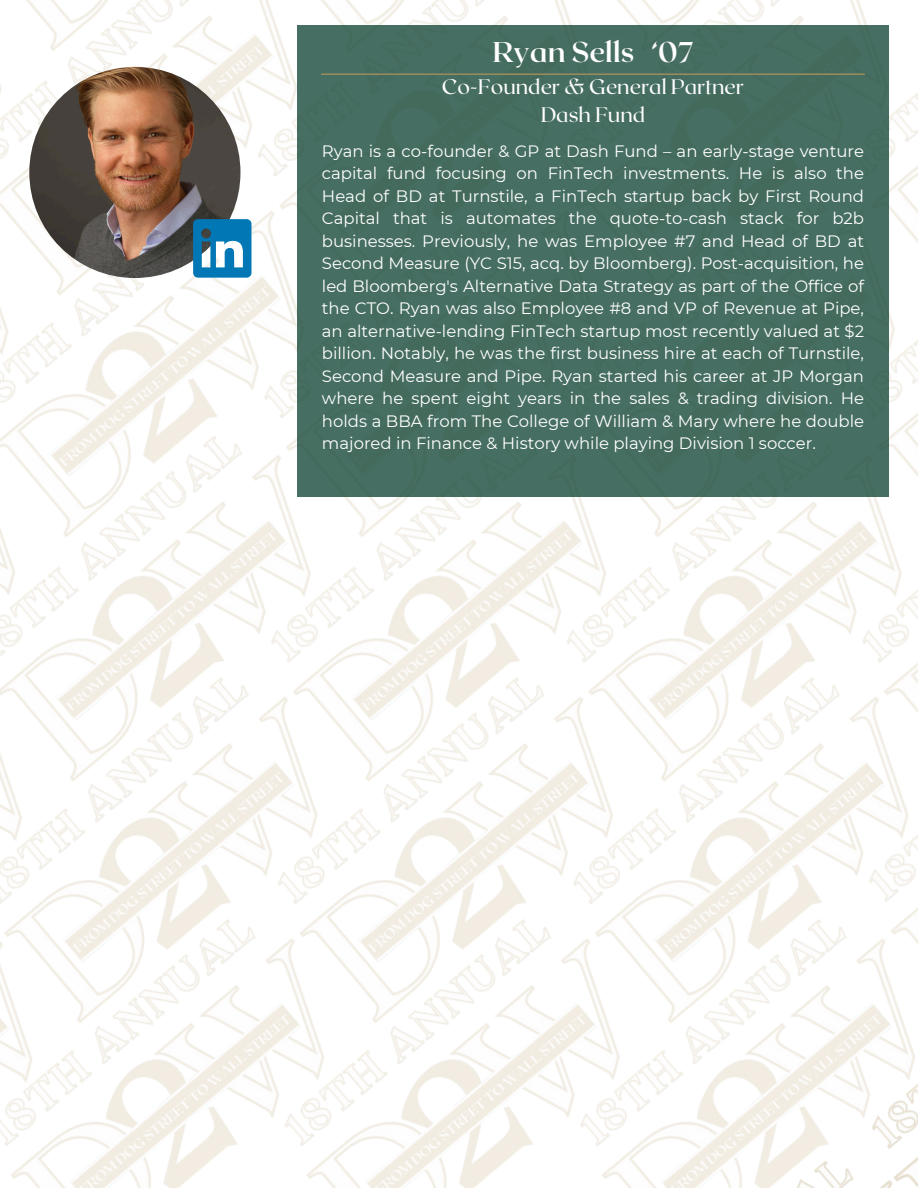
<style>
.page{position:relative;width:918px;height:1188px;background:#fff}
.page>*{position:absolute;margin:0;border:0;box-sizing:border-box;transform-origin:0 0}
.t1{font:700 28.5px "Roxborough CF";color:#fff}
.t2{font:21px/28.2px "Roxborough CF";color:#fff;text-align:center}
.t3{font:16.5px/22.5px "Montserrat";color:#fff;text-align:justify}
</style>
<div class="page">
<img style="left:391px;top:563px;width:136px;height:59px">
<img style="left:527px;top:563px;width:296px;height:59px">
<img style="left:95px;top:563px;width:296px;height:59px">
<img style="left:398px;top:622px;width:136px;height:242px">
<img style="left:534px;top:622px;width:296px;height:242px">
<img style="left:95px;top:622px;width:303px;height:242px">
<img style="left:384px;top:497px;width:137px;height:66px">
<img style="left:521px;top:497px;width:295px;height:66px">
<img style="left:89px;top:321px;width:295px;height:242px">
<img style="left:82px;top:77px;width:215px;height:244px">
<img style="left:212px;top:0;width:295px;height:78px">
<img style="left:507px;top:0;width:302px;height:26px">
<img style="left:82px;top:0;width:289px;height:77px">
<img style="left:404px;top:864px;width:137px;height:324px">
<img style="left:541px;top:864px;width:292px;height:242px">
<img style="left:0;top:864px;width:404px;height:324px">
<img style="left:0;top:625px;width:102px;height:426px">
<img style="left:816px;top:321px;width:102px;height:242px">
<img style="left:823px;top:380px;width:95px;height:427px">
<img style="left:809px;top:0;width:109px;height:321px">
<img style="left:0;top:379px;width:95px;height:427px">
<img style="left:0;top:264px;width:89px;height:301px">
<img style="left:0;top:0;width:82px;height:322px">
<img style="left:830px;top:620px;width:88px;height:426px">
<img style="left:833px;top:867px;width:85px;height:239px">
<img style="left:554px;top:1106px;width:364px;height:82px">
<div style="left:297px;top:26px;width:592px;height:471px;background:#466e62"></div>
<img style="left:29px;top:67px;width:211px;height:211px;border-radius:50%">
<svg style="left:193px;top:219px;width:59px;height:59px"></svg>
<hr style="left:321px;top:74px;width:544px;height:1px;background:#b9975b">
<p class="t1" style="left:492px;top:34px;width:203px">Ryan Sells ‘07</p>
<p class="t2" style="left:442px;top:71px;width:304px">Co-Founder &amp; General Partner<br>Dash Fund</p>
<p class="t3" style="left:322px;top:139px;width:544px">Ryan is a co-founder &amp; GP at Dash Fund – an early-stage venture capital fund focusing on FinTech investments. He is also the Head of BD at Turnstile, a FinTech startup back by First Round Capital that is automates the quote-to-cash stack for b2b businesses. Previously, he was Employee #7 and Head of BD at Second Measure (YC S15, acq. by Bloomberg). Post-acquisition, he led Bloomberg's Alternative Data Strategy as part of the Office of the CTO. Ryan was also Employee #8 and VP of Revenue at Pipe, an alternative-lending FinTech startup most recently valued at $2 billion. Notably, he was the first business hire at each of Turnstile, Second Measure and Pipe. Ryan started his career at JP Morgan where he spent eight years in the sales &amp; trading division. He holds a BBA from The College of William &amp; Mary where he double majored in Finance &amp; History while playing Division 1 soccer.</p>
</div>
